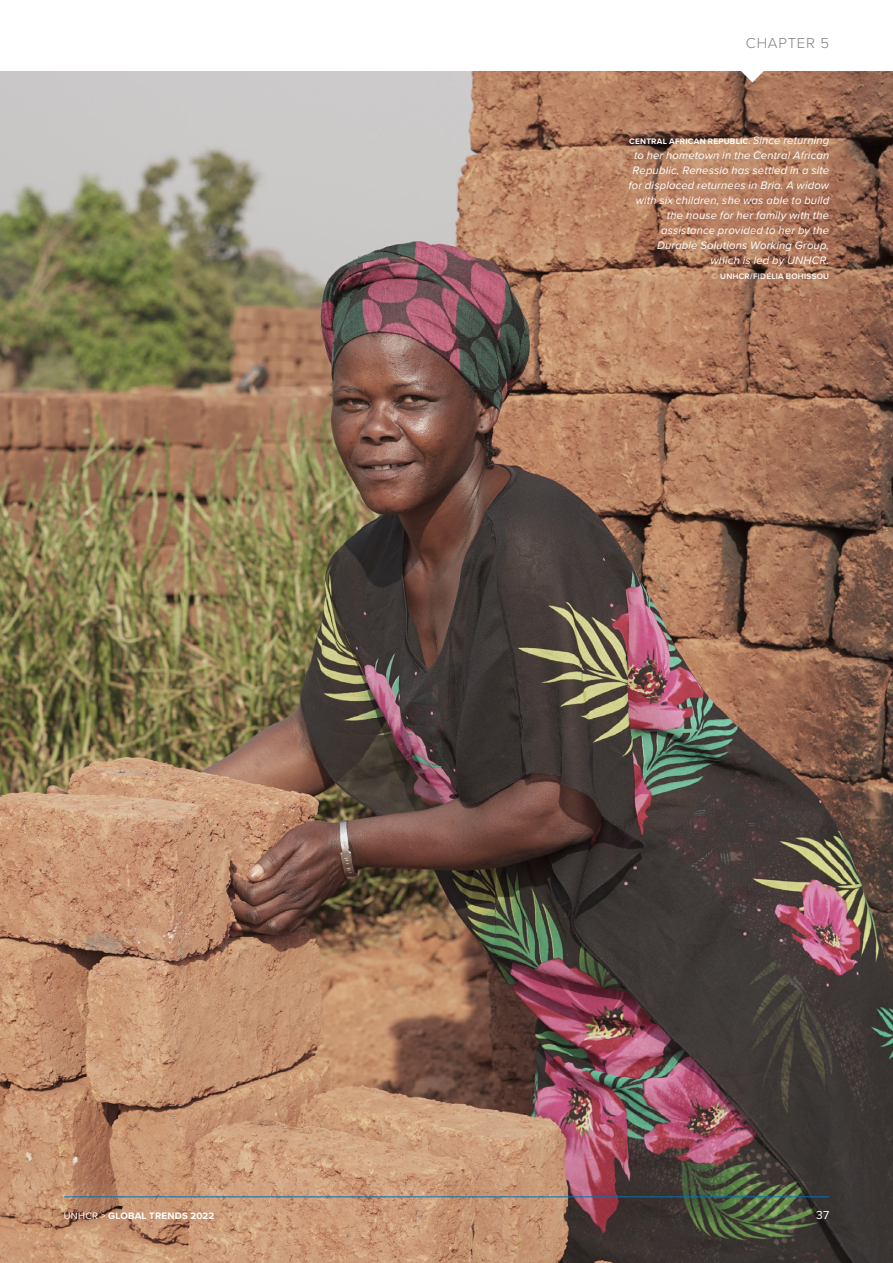
<style>
.page{position:relative;width:893px;height:1263px;background:#fff}
.page>*{position:absolute;margin:0;border:0;box-sizing:border-box;transform-origin:0 0}
.t1{font:300 15px "Proxima Nova";color:#808285}
.t2{font:12px "Proxima Nova";color:#fff}
.t3{font:italic 11.25px/15px "Proxima Nova";letter-spacing:.015em;color:#fff;text-align:right}
.t4{font:700 9.75px "Proxima Nova";letter-spacing:.02em;color:#fff}
.t5{font:700 8.25px "Proxima Nova";letter-spacing:.025em;color:#fff}
.t6{font:600 8.25px "Proxima Nova";letter-spacing:.03em;color:#fff}
.s1{font-weight:400;font-style:italic;font-size:11.25px}
.s2{font-weight:400}
</style>
<div class="page">
<img style="left:0;top:71px;width:893px;height:1192px">
<hr style="left:64px;top:1196px;width:765px;height:1px;background:#0072bc">
<svg style="left:739px;top:71px;width:27px;height:12px"></svg>
<h1 class="t1" style="left:746px;top:32px;width:22px">CHAPTER</h1>
<h1 class="t1" style="left:820px;top:32px;width:10px">5</h1>
<p class="t5" style="left:629px;top:135px;width:201px">CENTRAL AFRICAN REPUBLIC. <span class="s1">Since returning</span></p>
<p class="t3" style="left:628px;top:147px;width:202px">to her hometown in the Central African Republic, Renessio has settled in a site for displaced returnees in Bria. A widow with six children, she was able to build the house for her family with the assistance provided to her by the Durable Solutions Working Group, which is led by UNHCR.</p>
<p class="t6" style="left:712px;top:270px;width:119px">© UNHCR/FIDÉLIA BOHISSOU</p>
<p class="t4" style="left:64px;top:1208px;width:152px"><span class="s2">UNHCR &gt;</span> GLOBAL TRENDS 2022</p>
<p class="t2" style="left:816px;top:1206px;width:15px">37</p>
</div>
